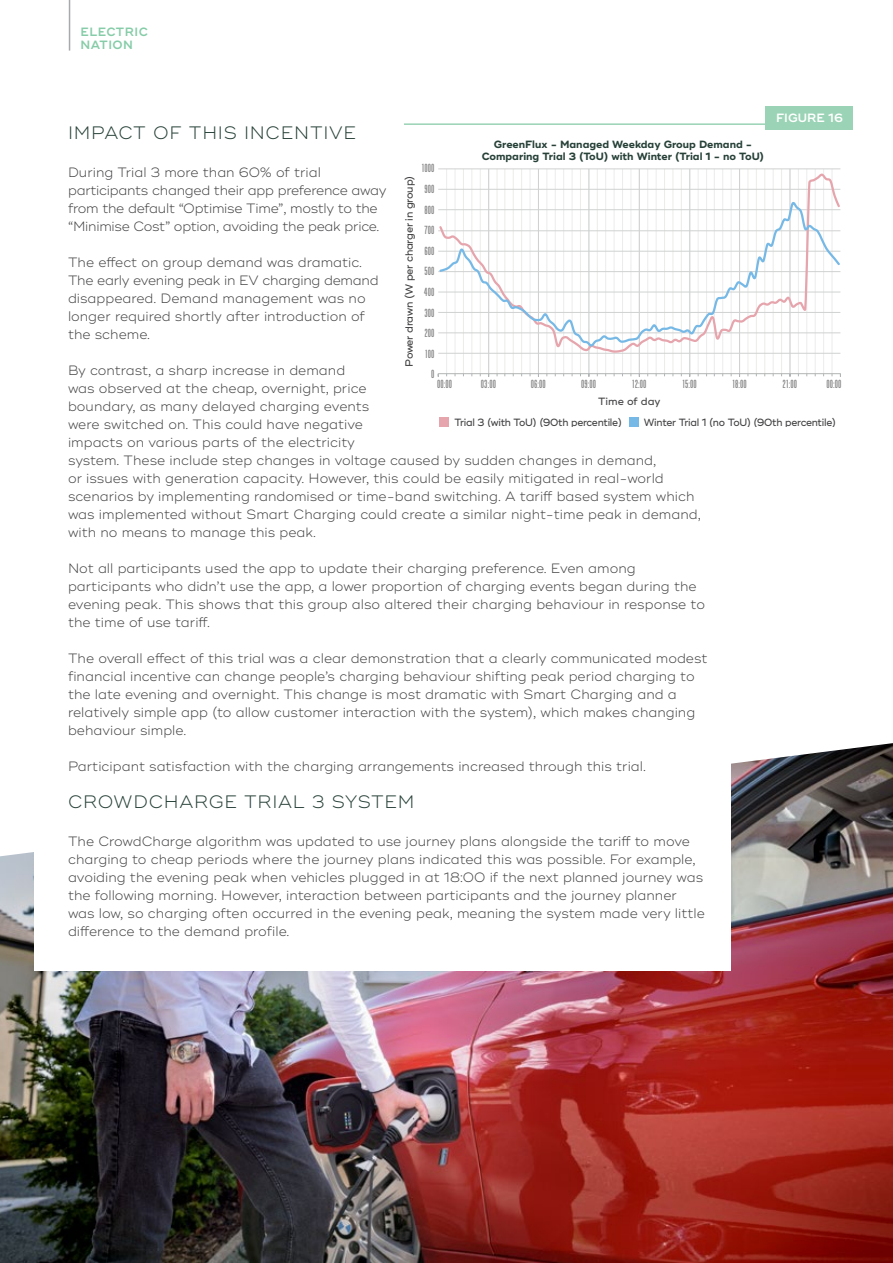
<style>
.page{position:relative;width:893px;height:1263px;background:#fff}
.page>*{position:absolute;margin:0;border:0;box-sizing:border-box;transform-origin:0 0}
.t1{font:300 18px "Ridley Grotesk";letter-spacing:.04em;color:#274139}
.t2{font:300 13.5px/18px "Ridley Grotesk";color:#414042}
.t3{font:300 13.5px/18px "Ridley Grotesk";letter-spacing:-.02em;color:#414042}
.t4{font:600 12px/13.5px "Ridley Grotesk";letter-spacing:.04em;color:#86cca8}
.t5{font:600 12px "Ridley Grotesk";color:#fff}
.t6{font:700 10.5px/12.6px "Ridley Grotesk";color:#274139;text-align:center}
.t7{font:10.5px "OPTI Giant";letter-spacing:-.035em;color:#828282}
.t8{font:500 10.5px/21px "Ridley Grotesk";letter-spacing:-.025em;color:#414042}
.t9{font:500 10.5px "Ridley Grotesk";letter-spacing:-.025em;color:#414042;scale:.96 1}
</style>
<div class="page">
<img style="left:0;top:743px;width:893px;height:520px">
<div style="left:34px;top:518px;width:697px;height:452px;background:#fff"></div>
<hr style="left:69px;top:0;width:1px;height:51px;background:#a7a9ac">
<hr style="left:446px;top:169px;width:1px;height:205px;background:#ececeb">
<hr style="left:455px;top:169px;width:1px;height:205px;background:#ececeb">
<hr style="left:463px;top:169px;width:1px;height:205px;background:#ececeb">
<hr style="left:471px;top:169px;width:1px;height:205px;background:#ececeb">
<hr style="left:480px;top:169px;width:1px;height:205px;background:#ececeb">
<hr style="left:497px;top:169px;width:1px;height:205px;background:#ececeb">
<hr style="left:504px;top:169px;width:1px;height:205px;background:#ececeb">
<hr style="left:513px;top:169px;width:1px;height:205px;background:#ececeb">
<hr style="left:521px;top:169px;width:1px;height:205px;background:#ececeb">
<hr style="left:530px;top:169px;width:1px;height:205px;background:#ececeb">
<hr style="left:546px;top:169px;width:1px;height:205px;background:#ececeb">
<hr style="left:555px;top:169px;width:1px;height:205px;background:#ececeb">
<hr style="left:563px;top:169px;width:1px;height:205px;background:#ececeb">
<hr style="left:572px;top:169px;width:1px;height:205px;background:#ececeb">
<hr style="left:580px;top:169px;width:1px;height:205px;background:#ececeb">
<hr style="left:597px;top:169px;width:1px;height:205px;background:#ececeb">
<hr style="left:605px;top:169px;width:1px;height:205px;background:#ececeb">
<hr style="left:614px;top:169px;width:1px;height:205px;background:#ececeb">
<hr style="left:622px;top:169px;width:1px;height:205px;background:#ececeb">
<hr style="left:631px;top:169px;width:1px;height:205px;background:#ececeb">
<hr style="left:647px;top:169px;width:1px;height:205px;background:#ececeb">
<hr style="left:656px;top:169px;width:1px;height:205px;background:#ececeb">
<hr style="left:664px;top:169px;width:1px;height:205px;background:#ececeb">
<hr style="left:673px;top:169px;width:1px;height:205px;background:#ececeb">
<hr style="left:681px;top:169px;width:1px;height:205px;background:#ececeb">
<hr style="left:698px;top:169px;width:1px;height:205px;background:#ececeb">
<hr style="left:706px;top:169px;width:1px;height:205px;background:#ececeb">
<hr style="left:714px;top:169px;width:1px;height:205px;background:#ececeb">
<hr style="left:722px;top:169px;width:1px;height:205px;background:#ececeb">
<hr style="left:731px;top:169px;width:1px;height:205px;background:#ececeb">
<hr style="left:748px;top:169px;width:1px;height:205px;background:#ececeb">
<hr style="left:756px;top:169px;width:1px;height:205px;background:#ececeb">
<hr style="left:764px;top:169px;width:1px;height:205px;background:#ececeb">
<hr style="left:773px;top:169px;width:1px;height:205px;background:#ececeb">
<hr style="left:781px;top:169px;width:1px;height:205px;background:#ececeb">
<hr style="left:798px;top:169px;width:1px;height:205px;background:#ececeb">
<hr style="left:806px;top:169px;width:1px;height:205px;background:#ececeb">
<hr style="left:815px;top:169px;width:1px;height:205px;background:#ececeb">
<hr style="left:823px;top:169px;width:1px;height:205px;background:#ececeb">
<hr style="left:832px;top:169px;width:1px;height:205px;background:#ececeb">
<div style="left:629px;top:418px;width:10px;height:9px;background:#77b9e6"></div>
<div style="left:439px;top:418px;width:9px;height:9px;background:#e6a5ad"></div>
<hr style="left:438px;top:169px;width:402px;height:1px;background:#d0d1d1">
<hr style="left:488px;top:169px;width:1px;height:205px;background:#d0d1d1">
<hr style="left:538px;top:169px;width:1px;height:205px;background:#d0d1d1">
<hr style="left:589px;top:169px;width:1px;height:205px;background:#d0d1d1">
<hr style="left:639px;top:169px;width:1px;height:205px;background:#d0d1d1">
<hr style="left:689px;top:169px;width:1px;height:205px;background:#d0d1d1">
<hr style="left:739px;top:169px;width:1px;height:205px;background:#d0d1d1">
<hr style="left:790px;top:169px;width:1px;height:205px;background:#d0d1d1">
<hr style="left:438px;top:373px;width:402px;height:1px;background:#b2b5b5">
<svg style="left:438px;top:173px;width:403px;height:181px"></svg>
<svg style="left:438px;top:198px;width:403px;height:149px"></svg>
<hr style="left:404px;top:123px;width:438px;height:2px;background:#9ad3b5">
<div style="left:765px;top:106px;width:88px;height:24px;background:#9ad3b5"></div>
<p class="t4" style="left:81px;top:25px;width:69px">ELECTRIC<br>NATION</p>
<p class="t5" style="left:776px;top:111px;width:68px">FIGURE 16</p>
<h1 class="t1" style="left:68px;top:122px;width:290px">IMPACT OF THIS INCENTIVE</h1>
<p class="t3" style="left:68px;top:163px;width:320px">During Trial 3 more than 60% of trial participants changed their app preference away from the default “Optimise Time”, mostly to the “Minimise Cost” option, avoiding the peak price.</p>
<p class="t2" style="left:68px;top:253px;width:312px">The effect on group demand was dramatic.<br>The early evening peak in EV charging demand disappeared. Demand management was no longer required shortly after introduction of the scheme.</p>
<p class="t2" style="left:68px;top:361px;width:634px">By contrast, a sharp increase in demand<br>was observed at the cheap, overnight, price<br>boundary, as many delayed charging events<br>were switched on. This could have negative<br>impacts on various parts of the electricity<br>system. These include step changes in voltage caused by sudden changes in demand,<br>or issues with generation capacity. However, this could be easily mitigated in real-world scenarios by implementing randomised or time-band switching. A tariff based system which was implemented without Smart Charging could create a similar night-time peak in demand, with no means to manage this peak.</p>
<p class="t2" style="left:68px;top:559px;width:638px">Not all participants used the app to update their charging preference. Even among participants who didn’t use the app, a lower proportion of charging events began during the evening peak. This shows that this group also altered their charging behaviour in response to the time of use tariff.</p>
<p class="t2" style="left:68px;top:649px;width:641px">The overall effect of this trial was a clear demonstration that a clearly communicated modest financial incentive can change people’s charging behaviour shifting peak period charging to the late evening and overnight. This change is most dramatic with Smart Charging and a relatively simple app (to allow customer interaction with the system), which makes changing behaviour simple.</p>
<p class="t2" style="left:68px;top:757px;width:579px">Participant satisfaction with the charging arrangements increased through this trial.</p>
<h1 class="t1" style="left:68px;top:791px;width:348px">CROWDCHARGE TRIAL 3 SYSTEM</h1>
<p class="t2" style="left:68px;top:832px;width:638px">The CrowdCharge algorithm was updated to use journey plans alongside the tariff to move charging to cheap periods where the journey plans indicated this was possible. For example, avoiding the evening peak when vehicles plugged in at 18:00 if the next planned journey was the following morning. However, interaction between participants and the journey planner was low, so charging often occurred in the evening peak, meaning the system made very little difference to the demand profile.</p>
<p class="t6" style="left:482px;top:138px;width:284px">GreenFlux - Managed Weekday Group Demand -<br>Comparing Trial 3 (ToU) with Winter (Trial 1 - no ToU)</p>
<p class="t7" style="left:421px;top:161px;width:15px">1000</p>
<p class="t8" style="left:399px;top:367px;width:192px;rotate:-90deg">Power drawn (W per charger in group)</p>
<p class="t7" style="left:424px;top:182px;width:12px">900</p>
<p class="t7" style="left:424px;top:202px;width:12px">800</p>
<p class="t7" style="left:424px;top:223px;width:12px">700</p>
<p class="t7" style="left:424px;top:244px;width:12px">600</p>
<p class="t7" style="left:424px;top:264px;width:12px">500</p>
<p class="t7" style="left:424px;top:285px;width:12px">400</p>
<p class="t7" style="left:424px;top:305px;width:12px">300</p>
<p class="t7" style="left:424px;top:326px;width:12px">200</p>
<p class="t7" style="left:425px;top:347px;width:12px">100</p>
<p class="t7" style="left:431px;top:367px;width:5px">0</p>
<p class="t7" style="left:437px;top:376px;width:17px">00:00</p>
<p class="t7" style="left:481px;top:376px;width:17px">03:00</p>
<p class="t7" style="left:531px;top:376px;width:17px">06:00</p>
<p class="t7" style="left:581px;top:376px;width:17px">09:00</p>
<p class="t7" style="left:632px;top:376px;width:17px">12:00</p>
<p class="t7" style="left:682px;top:376px;width:17px">15:00</p>
<p class="t7" style="left:732px;top:376px;width:17px">18:00</p>
<p class="t7" style="left:782px;top:376px;width:17px">21:00</p>
<p class="t7" style="left:826px;top:376px;width:17px">00:00</p>
<p class="t8" style="left:454px;top:391px;width:208px;text-indent:144px">Time of day<br>Trial 3 (with ToU) (90th percentile)</p>
<p class="t9" style="left:644px;top:416px;width:202px">Winter Trial 1 (no ToU) (90th percentile)</p>
</div>
